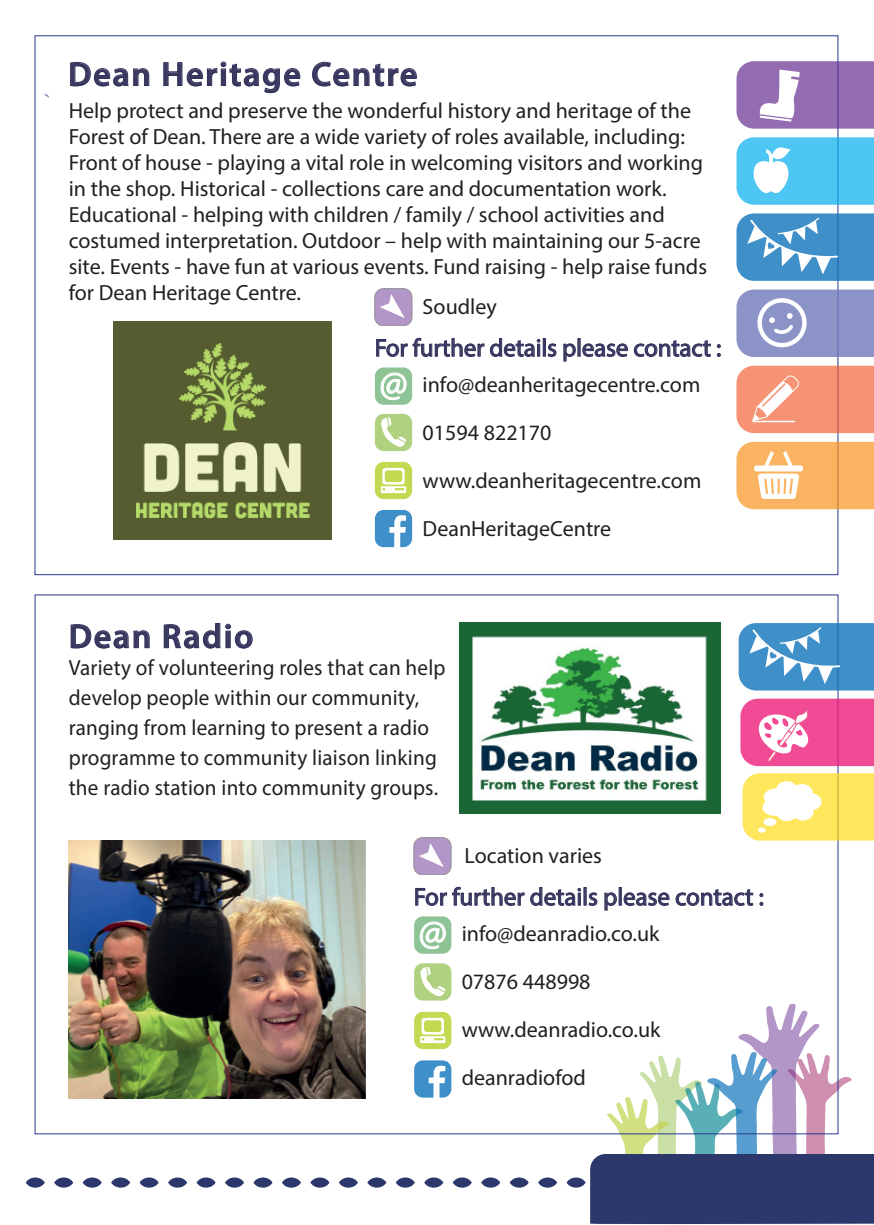
<style>
.page{position:relative;width:874px;height:1225px;background:#fff}
.page>*{position:absolute;margin:0;border:0;box-sizing:border-box;transform-origin:0 0}
.t1{font:38.4px "Myriad Pro";color:#fff}
.t2{font:600 34px "Myriad Pro";letter-spacing:.05em;color:#3a395f}
.t3{font:24.8px "Myriad Pro";letter-spacing:-.005em;color:#3a395f}
.t4{font:22px/26px "Myriad Pro";color:#231f20}
.t5{font:22px/30px "Myriad Pro";color:#231f20;scale:.96 1}
</style>
<div class="page">
<svg style="left:590px;top:1003px;width:283px;height:221px"></svg>
<div style="left:623px;top:1177px;width:19px;height:10px;background:#2c376c;border-radius:50%"></div>
<div style="left:54px;top:1177px;width:19px;height:10px;background:#2c376c;border-radius:50%"></div>
<div style="left:83px;top:1177px;width:19px;height:10px;background:#2c376c;border-radius:50%"></div>
<div style="left:111px;top:1177px;width:19px;height:10px;background:#2c376c;border-radius:50%"></div>
<svg style="left:139px;top:1177px;width:19px;height:10px"></svg>
<div style="left:168px;top:1177px;width:19px;height:10px;background:#2c376c;border-radius:50%"></div>
<svg style="left:196px;top:1177px;width:19px;height:10px"></svg>
<div style="left:225px;top:1177px;width:19px;height:10px;background:#2c376c;border-radius:50%"></div>
<svg style="left:253px;top:1177px;width:19px;height:10px"></svg>
<div style="left:282px;top:1177px;width:19px;height:10px;background:#2c376c;border-radius:50%"></div>
<svg style="left:310px;top:1177px;width:19px;height:10px"></svg>
<div style="left:339px;top:1177px;width:19px;height:10px;background:#2c376c;border-radius:50%"></div>
<svg style="left:367px;top:1177px;width:19px;height:10px"></svg>
<svg style="left:395px;top:1177px;width:19px;height:10px"></svg>
<div style="left:424px;top:1177px;width:19px;height:10px;background:#2c376c;border-radius:50%"></div>
<svg style="left:452px;top:1177px;width:19px;height:10px"></svg>
<div style="left:481px;top:1177px;width:19px;height:10px;background:#2c376c;border-radius:50%"></div>
<div style="left:509px;top:1177px;width:19px;height:10px;background:#2c376c;border-radius:50%"></div>
<svg style="left:566px;top:1177px;width:19px;height:10px"></svg>
<div style="left:538px;top:1177px;width:19px;height:10px;background:#2c376c;border-radius:50%"></div>
<div style="left:26px;top:1177px;width:19px;height:10px;background:#2c376c;border-radius:50%"></div>
<div style="left:594px;top:1177px;width:19px;height:10px;background:#2c376c;border-radius:50%"></div>
<div style="left:680px;top:1177px;width:19px;height:10px;background:#2c376c;border-radius:50%"></div>
<div style="left:651px;top:1177px;width:19px;height:10px;background:#2c376c;border-radius:50%"></div>
<svg style="left:70px;top:61px;width:80px;height:26px"></svg>
<svg style="left:163px;top:62px;width:137px;height:32px"></svg>
<svg style="left:312px;top:61px;width:105px;height:26px"></svg>
<div style="left:374px;top:462px;width:38px;height:37px;background:#c2d951;border-radius:9px"></div>
<svg style="left:381px;top:468px;width:25px;height:25px"></svg>
<div style="left:374px;top:414px;width:38px;height:37px;background:#afd180;border-radius:9px"></div>
<svg style="left:381px;top:417px;width:25px;height:30px"></svg>
<div style="left:374px;top:367px;width:38px;height:38px;background:#8dc395;border-radius:9px"></div>
<svg style="left:380px;top:372px;width:27px;height:28px"></svg>
<div style="left:542px;top:338px;width:3px;height:19px;border:1px solid #33325d"></div>
<svg style="left:547px;top:343px;width:9px;height:14px"></svg>
<svg style="left:563px;top:338px;width:157px;height:24px"></svg>
<div style="left:374px;top:289px;width:38px;height:37px;background:#b296c8;border-radius:9px"></div>
<div style="left:374px;top:288px;width:38px;height:38px;border:1px solid #231f20;border-radius:9px"></div>
<svg style="left:375px;top:294px;width:165px;height:63px"></svg>
<svg style="left:736px;top:366px;width:137px;height:67px;background:#f59b7f"></svg>
<img style="left:113px;top:321px;width:218px;height:218px">
<svg style="left:736px;top:61px;width:137px;height:68px;background:#a180bc"></svg>
<svg style="left:70px;top:624px;width:80px;height:25px"></svg>
<svg style="left:163px;top:623px;width:90px;height:26px"></svg>
<div style="left:414px;top:1012px;width:37px;height:37px;background:#c2d951;border-radius:9px"></div>
<svg style="left:420px;top:1018px;width:25px;height:25px"></svg>
<div style="left:414px;top:963px;width:37px;height:37px;background:#afd180;border-radius:9px"></div>
<svg style="left:420px;top:967px;width:25px;height:30px"></svg>
<div style="left:414px;top:916px;width:37px;height:37px;background:#8dc395;border-radius:9px"></div>
<svg style="left:419px;top:921px;width:27px;height:28px"></svg>
<svg style="left:588px;top:892px;width:9px;height:14px"></svg>
<svg style="left:604px;top:892px;width:13px;height:19px"></svg>
<svg style="left:623px;top:889px;width:130px;height:17px"></svg>
<svg style="left:759px;top:893px;width:4px;height:13px"></svg>
<svg style="left:413px;top:837px;width:38px;height:38px"></svg>
<div style="left:413px;top:837px;width:38px;height:38px;border:1px solid #231f20;border-radius:9px"></div>
<svg style="left:414px;top:843px;width:167px;height:63px"></svg>
<svg style="left:740px;top:698px;width:133px;height:68px;background:#f267a5"></svg>
<img style="left:459px;top:622px;width:261px;height:191px">
<img style="left:68px;top:841px;width:298px;height:257px">
<svg style="left:738px;top:623px;width:135px;height:67px;background:#589dcf"></svg>
<svg style="left:742px;top:773px;width:131px;height:67px"></svg>
<div style="left:763px;top:818px;width:13px;height:8px;background:#fff;border-radius:50%"></div>
<svg style="left:757px;top:827px;width:8px;height:5px"></svg>
<svg style="left:736px;top:213px;width:137px;height:68px;background:#589dd0"></svg>
<svg style="left:374px;top:510px;width:38px;height:37px"></svg>
<svg style="left:414px;top:1060px;width:37px;height:37px"></svg>
<svg style="left:736px;top:289px;width:137px;height:68px;background:#979ecc"></svg>
<svg style="left:736px;top:442px;width:137px;height:67px;background:#f9bd77"></svg>
<svg style="left:736px;top:137px;width:137px;height:68px;background:#66cdf4"></svg>
<h2 class="t2" style="left:68px;top:52px;width:350px">Dean Heritage Centre</h2>
<p class="t4" style="left:69px;top:97px;width:639px">Help protect and preserve the wonderful history and heritage of the Forest of Dean. There are a wide variety of roles available, including:<br>Front of house - playing a vital role in welcoming visitors and working in the shop. Historical - collections care and documentation work.<br>Educational - helping with children / family / school activities and costumed interpretation. Outdoor – help with maintaining our 5-acre site. Events - have fun at various events. Fund raising - help raise funds for Dean Heritage Centre.</p>
<p class="t4" style="left:422px;top:294px;width:76px">Soudley</p>
<p class="t3" style="left:374px;top:332px;width:348px">For further details please contact :</p>
<h1 class="t1" style="left:379px;top:359px;width:30px">@</h1>
<p class="t4" style="left:422px;top:360px;width:280px;line-height:48px">info@deanheritagecentre.com<br>01594 822170 www.deanheritagecentre.com<br>DeanHeritageCentre</p>
<h2 class="t2" style="left:69px;top:614px;width:186px">Dean Radio</h2>
<p class="t5" style="left:69px;top:652px;width:394px">Variety of volunteering roles that can help develop people within our community, ranging from learning to present a radio programme to community liaison linking the radio station into community groups.</p>
<p class="t4" style="left:464px;top:842px;width:139px">Location varies</p>
<p class="t3" style="left:413px;top:881px;width:351px">For further details please contact :</p>
<h1 class="t1" style="left:418px;top:908px;width:30px">@</h1>
<p class="t4" style="left:461px;top:909px;width:200px;line-height:48px">info@deanradio.co.uk<br>07876 448998 www.deanradio.co.uk deanradiofod</p>
</div>
